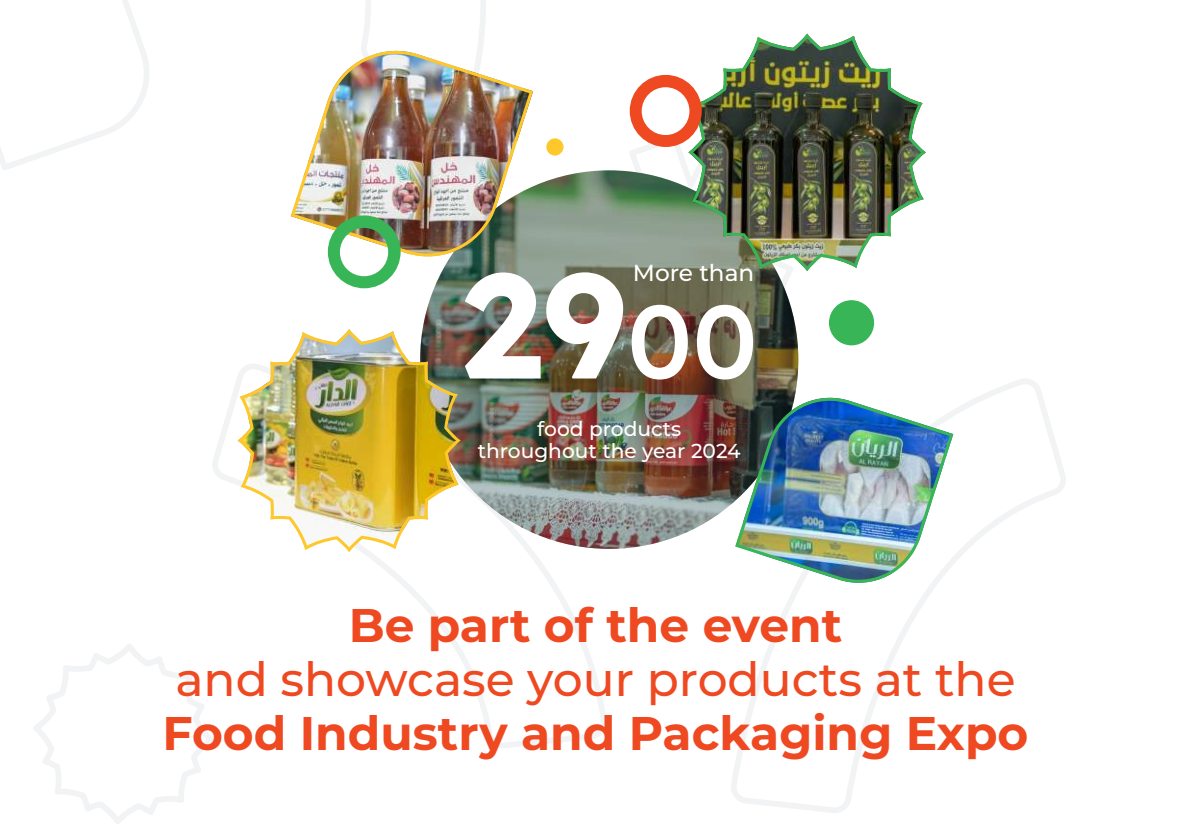
<style>
.page{position:relative;width:1191px;height:840px;background:#fff}
.page>*{position:absolute;margin:0;border:0;box-sizing:border-box;transform-origin:0 0}
.t1{font:700 147.8px "Readex Pro";color:#fff}
.t2{font:700 47.2px "Montserrat";color:#ef4922}
.t3{font:500 47.2px "Montserrat";color:#ef4922}
.t4{font:500 23.2px "Montserrat";color:#fff}
.t5{font:500 20.2px/21.8px "Montserrat";color:#fff;text-align:center}
.s1{font-weight:500;font-size:103.6px}
</style>
<div class="page">
<svg style="left:732px;top:373px;width:334px;height:439px"></svg>
<svg style="left:213px;top:377px;width:398px;height:371px"></svg>
<svg style="left:361px;top:0;width:125px;height:51px"></svg>
<svg style="left:0;top:0;width:149px;height:170px"></svg>
<svg style="left:34px;top:636px;width:187px;height:188px"></svg>
<svg style="left:623px;top:147px;width:176px;height:209px"></svg>
<div style="left:546px;top:138px;width:17px;height:17px;background:#fec82b;border-radius:50%"></div>
<div style="left:829px;top:300px;width:45px;height:45px;background:#38b556;border-radius:50%"></div>
<img style="left:735px;top:582px;width:218px;height:5px">
<img style="left:420px;top:170px;width:378px;height:378px;border-radius:50%">
<img style="left:238px;top:329px;width:223px;height:223px">
<img style="left:735px;top:397px;width:218px;height:185px">
<img style="left:688px;top:34px;width:237px;height:237px">
<img style="left:291px;top:51px;width:242px;height:205px">
<svg style="left:630px;top:75px;width:72px;height:72px"></svg>
<svg style="left:328px;top:215px;width:72px;height:73px"></svg>
<p class="t4" style="left:633px;top:256px;width:123px">More than</p>
<h1 class="t1" style="left:461px;top:241px;width:298px">29<span class="s1">00</span></h1>
<p class="t5" style="left:478px;top:417px;width:264px">food products throughout the year 2024</p>
<p class="t2" style="left:349px;top:590px;width:495px">Be part of the event</p>
<p class="t3" style="left:175px;top:645px;width:841px">and showcase your products at the</p>
<p class="t2" style="left:163px;top:698px;width:867px">Food Industry and Packaging Expo</p>
</div>
